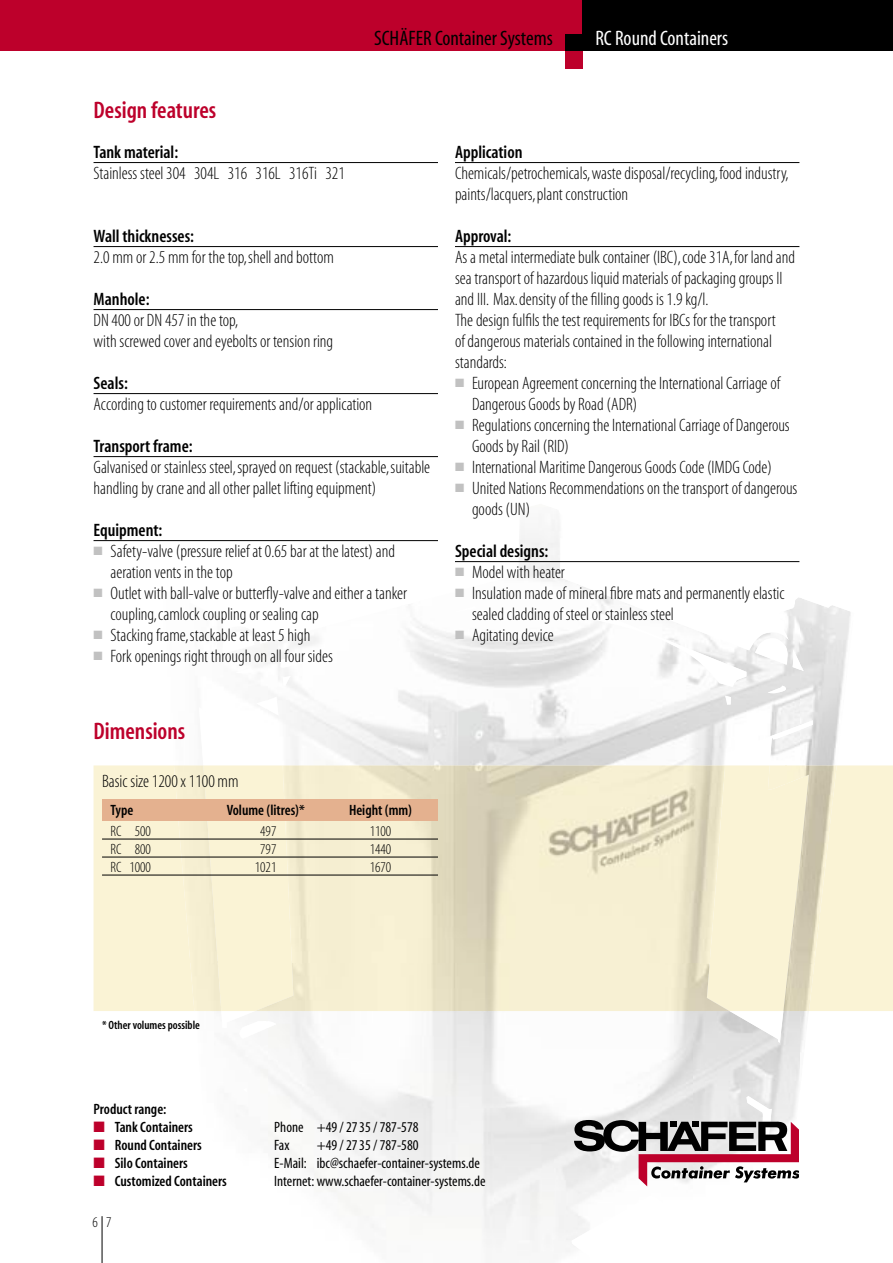
<style>
.page{position:relative;width:893px;height:1263px;background:#fff}
.page>*{position:absolute;margin:0;border:0;box-sizing:border-box;transform-origin:0 0}
.t1{font:24px "Myriad MM 565 300";color:#bd002b}
.t2{font:21px "Myriad MM 400 300";color:#000}
.t3{font:21px "Myriad MM 400 300";color:#fff}
.t4{font:18px/21px "Myriad MM 215 300";color:#000}
.t5{font:18px "Myriad MM 565 300";color:#000}
.t6{font:15px/18px "Myriad MM 400 300";color:#000}
.t7{font:15px/18px "Myriad MM 565 300";color:#000}
.t8{font:15px "Myriad MM 215 300";color:#000}
.t9{font:12px "Myriad MM 565 300";color:#000}
.s1{font-family:"Zapf Dingbits";color:#bd002b}
</style>
<div class="page">
<img style="left:693px;top:1011px;width:107px;height:109px">
<img style="left:800px;top:1011px;width:6px;height:41px">
<img style="left:267px;top:605px;width:533px;height:160px">
<img style="left:800px;top:598px;width:51px;height:167px">
<img style="left:747px;top:561px;width:54px;height:44px">
<div style="left:0;top:0;width:583px;height:51px;background:#bd002b"></div>
<div style="left:583px;top:0;width:310px;height:51px;background:#000"></div>
<div style="left:566px;top:34px;width:17px;height:17px;background:#000"></div>
<div style="left:566px;top:51px;width:17px;height:17px;background:#bd002b"></div>
<hr style="left:94px;top:162px;width:344px;height:1px;background:#000">
<hr style="left:94px;top:246px;width:344px;height:1px;background:#000">
<hr style="left:94px;top:309px;width:344px;height:1px;background:#000">
<hr style="left:94px;top:393px;width:344px;height:1px;background:#000">
<hr style="left:94px;top:456px;width:344px;height:1px;background:#000">
<hr style="left:94px;top:540px;width:344px;height:1px;background:#000">
<hr style="left:455px;top:162px;width:344px;height:1px;background:#000">
<hr style="left:455px;top:246px;width:344px;height:1px;background:#000">
<hr style="left:455px;top:561px;width:344px;height:1px;background:#000">
<svg style="left:574px;top:1120px;width:225px;height:66px"></svg>
<div style="left:94px;top:765px;width:799px;height:246px;background:#faf3d5"></div>
<img style="left:174px;top:961px;width:663px;height:50px">
<div style="left:174px;top:765px;width:51px;height:197px;background:#f8f1d4"></div>
<img style="left:275px;top:765px;width:460px;height:197px">
<img style="left:785px;top:765px;width:52px;height:197px">
<div style="left:734px;top:765px;width:52px;height:50px;background:#faf3d5"></div>
<div style="left:102px;top:799px;width:336px;height:22px;background:#e4b18f"></div>
<hr style="left:102px;top:839px;width:336px;height:1px;background:#000">
<hr style="left:102px;top:857px;width:336px;height:1px;background:#000">
<hr style="left:102px;top:875px;width:336px;height:1px;background:#000">
<hr style="left:102px;top:1216px;width:1px;height:47px;background:#000">
<svg style="left:455px;top:630px;width:9px;height:9px"></svg>
<h1 class="t1" style="left:94px;top:99px;width:124px">Design features</h1>
<p class="t2" style="left:374px;top:28px;width:180px">SCHÄFER Container Systems</p>
<p class="t3" style="left:595px;top:28px;width:134px">RC Round Containers</p>
<p class="t5" style="left:94px;top:143px;width:86px">Tank material:</p>
<p class="t4" style="left:94px;top:163px;width:253px">Stainless steel 304 304L 316 316L 316Ti 321</p>
<p class="t5" style="left:94px;top:227px;width:102px">Wall thicknesses:</p>
<p class="t4" style="left:94px;top:247px;width:242px">2.0 mm or 2.5 mm for the top, shell and bottom</p>
<p class="t5" style="left:94px;top:290px;width:58px">Manhole:</p>
<p class="t4" style="left:94px;top:310px;width:241px">DN 400 or DN 457 in the top,<br>with screwed cover and eyebolts or tension ring</p>
<p class="t5" style="left:94px;top:374px;width:36px">Seals:</p>
<p class="t4" style="left:94px;top:394px;width:280px">According to customer requirements and/or application</p>
<p class="t5" style="left:94px;top:437px;width:101px">Transport frame:</p>
<p class="t4" style="left:94px;top:457px;width:338px">Galvanised or stainless steel, sprayed on request (stackable, suitable handling by crane and all other pallet lifting equipment)</p>
<p class="t5" style="left:94px;top:521px;width:70px">Equipment:</p>
<p class="t4" style="left:111px;top:541px;width:298px">Safety-valve (pressure relief at 0.65 bar at the latest) and aeration vents in the top<br>Outlet with ball-valve or butterfly-valve and either a tanker coupling, camlock coupling or sealing cap<br>Stacking frame, stackable at least 5 high<br>Fork openings right through on all four sides</p>
<h1 class="t1" style="left:94px;top:719px;width:93px">Dimensions</h1>
<p class="t4" style="left:102px;top:772px;width:138px">Basic size 1200 x 1100 mm</p>
<p class="t7" style="left:111px;top:802px;width:24px">Type</p>
<p class="t7" style="left:227px;top:802px;width:80px">Volume (litres)*</p>
<p class="t7" style="left:349px;top:802px;width:65px">Height (mm)</p>
<p class="t8" style="left:111px;top:823px;width:42px">RC 500</p>
<p class="t8" style="left:260px;top:823px;width:18px">497</p>
<p class="t8" style="left:370px;top:823px;width:23px">1100</p>
<p class="t8" style="left:111px;top:841px;width:42px">RC 800</p>
<p class="t8" style="left:260px;top:841px;width:18px">797</p>
<p class="t8" style="left:370px;top:841px;width:23px">1440</p>
<p class="t8" style="left:111px;top:859px;width:42px">RC 1000</p>
<p class="t8" style="left:255px;top:859px;width:23px">1021</p>
<p class="t8" style="left:370px;top:859px;width:23px">1670</p>
<p class="t5" style="left:455px;top:143px;width:69px">Application</p>
<p class="t4" style="left:455px;top:163px;width:335px">Chemicals/petrochemicals, waste disposal/recycling, food industry, paints/lacquers, plant construction</p>
<p class="t5" style="left:455px;top:227px;width:58px">Approval:</p>
<p class="t4" style="left:455px;top:247px;width:341px">As a metal intermediate bulk container (IBC), code 31A, for land and sea transport of hazardous liquid materials of packaging groups II and III. Max. density of the filling goods is 1.9 kg/l.<br>The design fulfils the test requirements for IBCs for the transport<br>of dangerous materials contained in the following international standards:</p>
<p class="t4" style="left:472px;top:373px;width:327px">European Agreement concerning the International Carriage of Dangerous Goods by Road (ADR)<br>Regulations concerning the International Carriage of Dangerous Goods by Rail (RID)<br>International Maritime Dangerous Goods Code (IMDG Code)<br>United Nations Recommendations on the transport of dangerous goods (UN)</p>
<p class="t5" style="left:455px;top:542px;width:95px">Special designs:</p>
<p class="t4" style="left:472px;top:562px;width:314px">Model with heater<br>Insulation made of mineral fibre mats and permanently elastic sealed cladding of steel or stainless steel<br>Agitating device</p>
<p class="t9" style="left:102px;top:1019px;width:99px">* Other volumes possible</p>
<p class="t7" style="left:94px;top:1100px;width:135px">Product range:<br><span class="s1">N</span> Tank Containers<br><span class="s1">N</span> Round Containers<br><span class="s1">N</span> Silo Containers<br><span class="s1">N</span> Customized Containers</p>
<p class="t8" style="left:92px;top:1215px;width:21px">6 7</p>
<p class="t6" style="left:274px;top:1118px;width:146px">Phone +49 / 2735 / 787-578<br>Fax</p>
<p class="t6" style="left:274px;top:1136px;width:213px;text-indent:43px">+49 / 2735 / 787-580<br>E-Mail: ibc@schaefer-container-systems.de<br>Internet: www.schaefer-container-systems.de</p>
</div>
